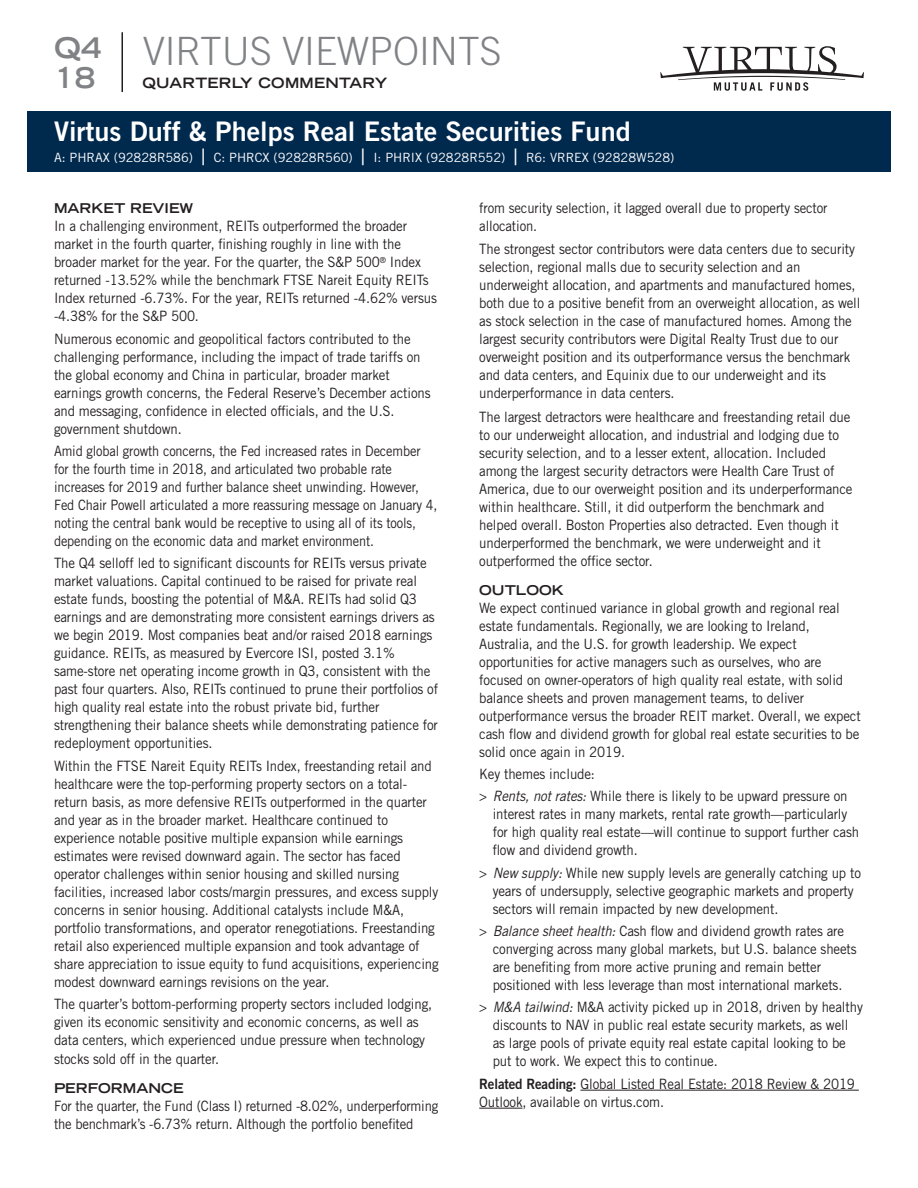
<style>
.page{position:relative;width:918px;height:1188px;background:#fff}
.page>*{position:absolute;margin:0;border:0;box-sizing:border-box;transform-origin:0 0}
.t1{font:300 39px "Trade Gothic LT Std";color:#808285}
.t2{font:700 expanded 28.5px/30px "Trade Gothic LH";color:#808285}
.t3{font:27px "Trade Gothic LT Std Bd 2";color:#fff}
.t4{font:14.25px/18px "Trade Gothic LT Std";letter-spacing:-.01em;color:#231f20;scale:.93 1}
.t5{font:14.25px/18px "Trade Gothic LT Std";letter-spacing:-.01em;color:#231f20;scale:.9 1}
.t6{font:14.25px/18px "Trade Gothic LT Std";letter-spacing:-.01em;color:#231f20;scale:.92 1}
.t7{font:700 expanded 14.25px "Trade Gothic LH";letter-spacing:.02em;color:#231f20}
.t8{font:700 expanded 13.5px "Trade Gothic LH";color:#231f20}
.t9{font:12.75px "Trade Gothic LT Std";color:#fff}
.s1{font-size:22.5px}
.s2{font-style:italic}
.s3{font-family:"Trade Gothic LT Std Bd 2"}
</style>
<div class="page">
<hr style="left:580px;top:1090px;width:279px;height:1px;background:#231f20">
<hr style="left:479px;top:1108px;width:44px;height:1px;background:#231f20">
<svg style="left:660px;top:46px;width:204px;height:45px"></svg>
<hr style="left:122px;top:32px;width:1px;height:60px;background:#231f20">
<div style="left:27px;top:111px;width:864px;height:61px;background:#00294e"></div>
<h1 class="t1" style="left:143px;top:28px;width:360px">VIRTUS VIEWPOINTS</h1>
<p class="t7" style="left:142px;top:74px;width:246px">QUARTERLY COMMENTARY</p>
<h2 class="t2" style="left:54px;top:32px;width:49px">Q4<br>18</h2>
<h3 class="t3" style="left:54px;top:115px;width:578px">Virtus Duff &amp; Phelps Real Estate Securities Fund</h3>
<p class="t9" style="left:54px;top:150px;width:622px">A: PHRAX (92828R586) <span class="s1">|</span> C: PHRCX (92828R560) <span class="s1">|</span> I: PHRIX (92828R552) <span class="s1">|</span> R6: VRREX (92828W528)</p>
<p class="t8" style="left:54px;top:200px;width:141px">MARKET REVIEW</p>
<p class="t4" style="left:54px;top:217px;width:413px">In a challenging environment, REITs outperformed the broader market in the fourth quarter, finishing roughly in line with the broader market for the year. For the quarter, the S&amp;P 500<sup>®</sup> Index returned -13.52% while the benchmark FTSE Nareit Equity REITs Index returned -6.73%. For the year, REITs returned -4.62% versus -4.38% for the S&amp;P 500.</p>
<p class="t4" style="left:54px;top:329px;width:407px">Numerous economic and geopolitical factors contributed to the challenging performance, including the impact of trade tariffs on the global economy and China in particular, broader market earnings growth concerns, the Federal Reserve’s December actions and messaging, confidence in elected officials, and the U.S. government shutdown.</p>
<p class="t5" style="left:54px;top:442px;width:428px">Amid global growth concerns, the Fed increased rates in December for the fourth time in 2018, and articulated two probable rate increases for 2019 and further balance sheet unwinding. However, Fed Chair Powell articulated a more reassuring message on January 4, noting the central bank would be receptive to using all of its tools, depending on the economic data and market environment.</p>
<p class="t4" style="left:54px;top:554px;width:415px">The Q4 selloff led to significant discounts for REITs versus private market valuations. Capital continued to be raised for private real estate funds, boosting the potential of M&amp;A. REITs had solid Q3 earnings and are demonstrating more consistent earnings drivers as we begin 2019. Most companies beat and/or raised 2018 earnings guidance. REITs, as measured by Evercore ISI, posted 3.1% same-store net operating income growth in Q3, consistent with the past four quarters. Also, REITs continued to prune their portfolios of high quality real estate into the robust private bid, further strengthening their balance sheets while demonstrating patience for redeployment opportunities.</p>
<p class="t4" style="left:54px;top:756px;width:415px">Within the FTSE Nareit Equity REITs Index, freestanding retail and healthcare were the top-performing property sectors on a total&shy;return basis, as more defensive REITs outperformed in the quarter and year as in the broader market. Healthcare continued to experience notable positive multiple expansion while earnings estimates were revised downward again. The sector has faced operator challenges within senior housing and skilled nursing facilities, increased labor costs/margin pressures, and excess supply concerns in senior housing. Additional catalysts include M&amp;A, portfolio transformations, and operator renegotiations. Freestanding retail also experienced multiple expansion and took advantage of share appreciation to issue equity to fund acquisitions, experiencing modest downward earnings revisions on the year.</p>
<p class="t4" style="left:54px;top:994px;width:408px">The quarter’s bottom-performing property sectors included lodging, given its economic sensitivity and economic concerns, as well as data centers, which experienced undue pressure when technology stocks sold off in the quarter.</p>
<p class="t8" style="left:54px;top:1080px;width:131px">PERFORMANCE</p>
<p class="t6" style="left:54px;top:1097px;width:419px">For the quarter, the Fund (Class I) returned -8.02%, underperforming the benchmark’s -6.73% return. Although the portfolio benefited</p>
<p class="t6" style="left:479px;top:199px;width:380px">from security selection, it lagged overall due to property sector allocation.</p>
<p class="t4" style="left:479px;top:240px;width:411px">The strongest sector contributors were data centers due to security selection, regional malls due to security selection and an underweight allocation, and apartments and manufactured homes, both due to a positive benefit from an overweight allocation, as well as stock selection in the case of manufactured homes. Among the largest security contributors were Digital Realty Trust due to our overweight position and its outperformance versus the benchmark and data centers, and Equinix due to our underweight and its underperformance in data centers.</p>
<p class="t4" style="left:479px;top:407px;width:403px">The largest detractors were healthcare and freestanding retail due to our underweight allocation, and industrial and lodging due to security selection, and to a lesser extent, allocation. Included among the largest security detractors were Health Care Trust of America, due to our overweight position and its underperformance within healthcare. Still, it did outperform the benchmark and helped overall. Boston Properties also detracted. Even though it underperformed the benchmark, we were underweight and it outperformed the office sector.</p>
<p class="t8" style="left:479px;top:581px;width:86px">OUTLOOK</p>
<p class="t4" style="left:479px;top:599px;width:412px">We expect continued variance in global growth and regional real estate fundamentals. Regionally, we are looking to Ireland, Australia, and the U.S. for growth leadership. We expect opportunities for active managers such as ourselves, who are focused on owner-operators of high quality real estate, with solid balance sheets and proven management teams, to deliver outperformance versus the broader REIT market. Overall, we expect cash flow and dividend growth for global real estate securities to be solid once again in 2019.</p>
<p class="t4" style="left:479px;top:763px;width:398px;line-height:22.4px">Key themes include:<br>&gt; <span class="s2">Rents, not rates:</span> While there is likely to be upward pressure on</p>
<p class="t4" style="left:493px;top:805px;width:396px">interest rates in many markets, rental rate growth—particularly for high quality real estate—will continue to support further cash flow and dividend growth.</p>
<p class="t4" style="left:493px;top:863px;width:397px;text-indent:-14px">&gt; <span class="s2">New supply:</span> While new supply levels are generally catching up to years of undersupply, selective geographic markets and property sectors will remain impacted by new development.</p>
<p class="t4" style="left:493px;top:922px;width:393px;text-indent:-14px">&gt; <span class="s2">Balance sheet health:</span> Cash flow and dividend growth rates are converging across many global markets, but U.S. balance sheets are benefiting from more active pruning and remain better positioned with less leverage than most international markets.</p>
<p class="t4" style="left:493px;top:998px;width:400px;text-indent:-14px">&gt; <span class="s2">M&amp;A tailwind:</span> M&amp;A activity picked up in 2018, driven by healthy discounts to NAV in public real estate security markets, as well as large pools of private equity real estate capital looking to be put to work. We expect this to continue.</p>
<p class="t4" style="left:479px;top:1074px;width:406px"><span class="s3">Related Reading:</span> Global Listed Real Estate: 2018 Review &amp; 2019<br>Outlook, available on virtus.com.</p>
</div>
